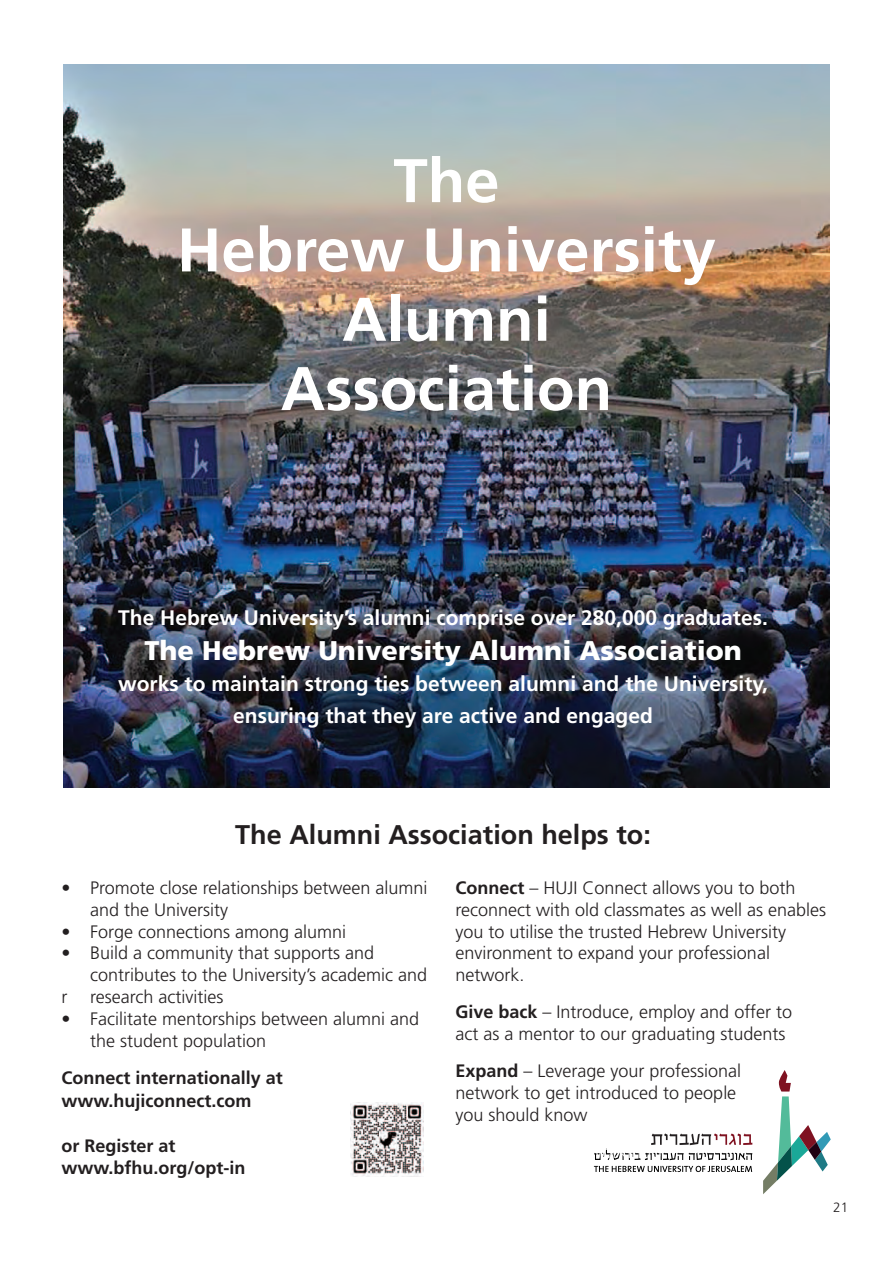
<style>
.page{position:relative;width:893px;height:1263px;background:#fff}
.page>*{position:absolute;margin:0;border:0;box-sizing:border-box;transform-origin:0 0}
.t1{font:700 61.5px "Frutiger";color:#fff}
.t2{font:900 27px "Frutiger";color:#fff}
.t3{font:700 27px "Frutiger";color:#231f20}
.t4{font:700 21px "Frutiger";color:#fff}
.t5{font:300 18px/21.9px "Frutiger";color:#231f20}
.t6{font:700 18px/22.5px "Frutiger";color:#231f20}
.t7{font:300 13.5px "Frutiger";color:#231f20}
.s1{font-weight:700}
</style>
<div class="page">
<svg style="left:763px;top:1070px;width:68px;height:124px"></svg>
<svg style="left:594px;top:1133px;width:158px;height:27px"></svg>
<svg style="left:594px;top:1166px;width:158px;height:6px"></svg>
<img style="left:63px;top:64px;width:766px;height:724px">
<img style="left:351px;top:1102px;width:72px;height:74px">
<p class="t1" style="left:393px;top:156px;width:107px">The</p>
<p class="t1" style="left:177px;top:225px;width:540px">Hebrew University</p>
<p class="t1" style="left:342px;top:295px;width:210px">Alumni</p>
<p class="t1" style="left:281px;top:364px;width:333px">Association</p>
<p class="t4" style="left:118px;top:609px;width:651px">The Hebrew University’s alumni comprise over 280,000 graduates.</p>
<p class="t2" style="left:144px;top:639px;width:599px">The Hebrew University Alumni Association</p>
<p class="t4" style="left:118px;top:675px;width:652px">works to maintain strong ties between alumni and the University,</p>
<p class="t4" style="left:233px;top:707px;width:421px">ensuring that they are active and engaged</p>
<p class="t3" style="left:235px;top:824px;width:417px">The Alumni Association helps to:</p>
<p class="t5" style="left:90px;top:878px;width:339px;text-indent:-29px">• Promote close relationships between alumni and the University</p>
<p class="t5" style="left:61px;top:922px;width:286px">• Forge connections among alumni</p>
<p class="t5" style="left:61px;top:943px;width:314px">• Build a community that supports and</p>
<p class="t5" style="left:90px;top:965px;width:339px">contributes to the University’s academic and</p>
<p class="t5" style="left:61px;top:987px;width:7px">r</p>
<p class="t5" style="left:90px;top:987px;width:135px">research activities</p>
<p class="t5" style="left:90px;top:1009px;width:331px;text-indent:-29px">• Facilitate mentorships between alumni and the student population</p>
<p class="t6" style="left:61px;top:1068px;width:223px">Connect internationally at www.hujiconnect.com</p>
<p class="t6" style="left:61px;top:1136px;width:186px">or Register at www.bfhu.org/opt-in</p>
<p class="t5" style="left:456px;top:878px;width:372px"><span class="s1">Connect</span> – HUJI Connect allows you to both reconnect with old classmates as well as enables you to utilise the trusted Hebrew University environment to expand your professional network.</p>
<p class="t5" style="left:456px;top:1002px;width:338px"><span class="s1">Give back</span> – Introduce, employ and offer to act as a mentor to our graduating students</p>
<p class="t5" style="left:456px;top:1061px;width:287px"><span class="s1">Expand</span> – Leverage your professional network to get introduced to people you should know</p>
<p class="t7" style="left:833px;top:1202px;width:17px">21</p>
</div>
